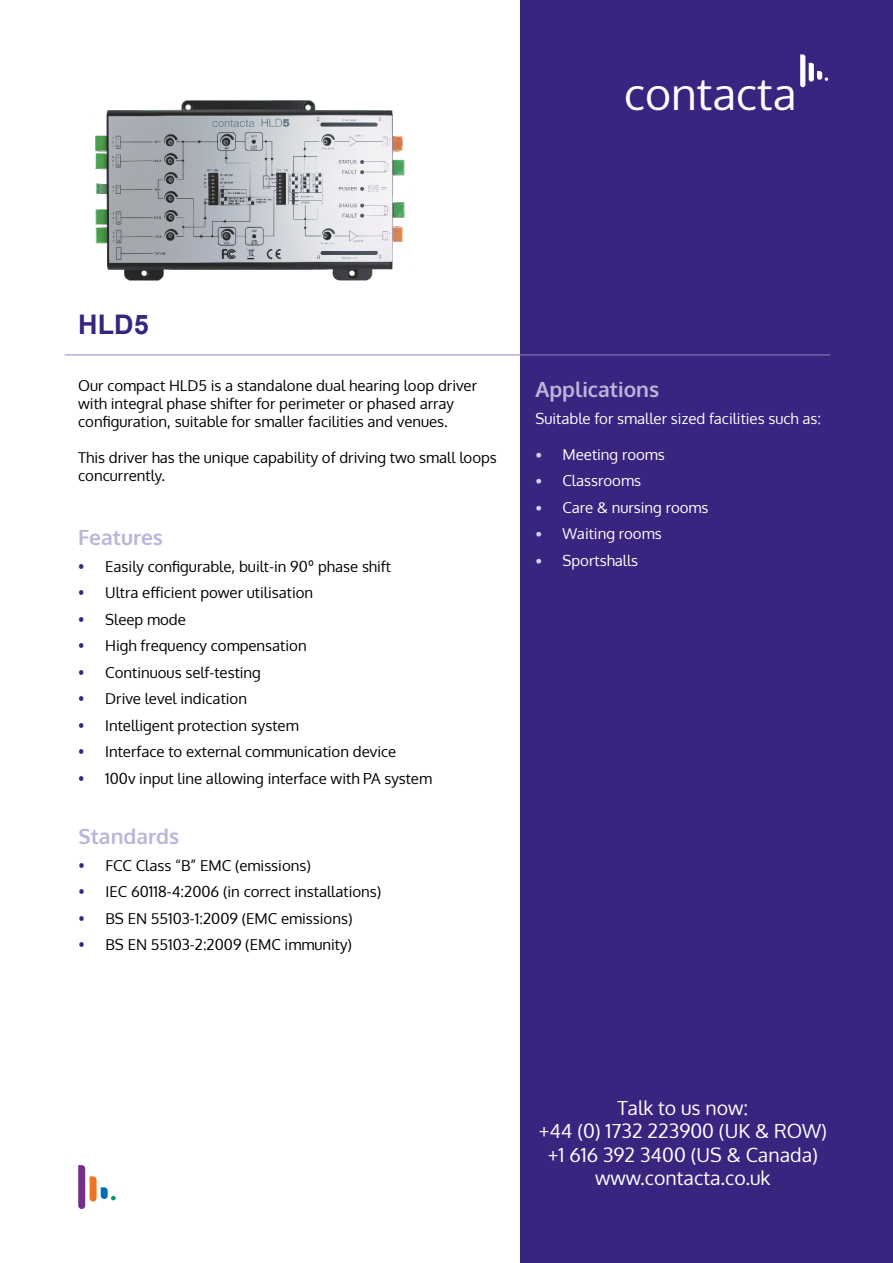
<style>
.page{position:relative;width:893px;height:1263px;background:#fff}
.page>*{position:absolute;margin:0;border:0;box-sizing:border-box;transform-origin:0 0}
.t1{font:44.55px "Oxygen";color:#fff}
.t2{font:700 27px "Arial";color:#372580}
.t3{font:700 21px "Oxygen";color:#bdb4d9}
.t4{font:19.5px/23.4px "Oxygen";color:#fff;text-align:center}
.t5{font:15px/18px "Oxygen";color:#000}
.t6{font:15px "Oxygen";color:#fff}
.s1{color:#372580}
.s2{font-family:"Helvetica Neue";font-weight:300;font-size:13.5px;color:#cbd3ed}
</style>
<div class="page">
<div style="left:521px;top:0;width:372px;height:1263px;background:#372580"></div>
<hr style="left:65px;top:355px;width:765px;height:1px;background:#9384bc">
<svg style="left:800px;top:54px;width:28px;height:33px"></svg>
<img style="left:95px;top:100px;width:314px;height:181px">
<svg style="left:78px;top:1165px;width:38px;height:44px"></svg>
<h1 class="t1" style="left:624px;top:63px;width:174px">contacta</h1>
<h2 class="t2" style="left:78px;top:307px;width:72px">HLD5</h2>
<p class="t5" style="left:78px;top:377px;width:400px">Our compact HLD5 is a standalone dual hearing loop driver with integral phase shifter for perimeter or phased array configuration, suitable for smaller facilities and venues.</p>
<p class="t5" style="left:78px;top:449px;width:420px">This driver has the unique capability of driving two small loops concurrently.</p>
<h3 class="t3" style="left:78px;top:524px;width:86px">Features</h3>
<p class="t5" style="left:78px;top:557px;width:314px"><span class="s1">•</span> Easily configurable, built-in 90º phase shift</p>
<p class="t5" style="left:78px;top:584px;width:237px"><span class="s1">•</span> Ultra efficient power utilisation</p>
<p class="t5" style="left:78px;top:610px;width:109px"><span class="s1">•</span> Sleep mode</p>
<p class="t5" style="left:78px;top:637px;width:230px"><span class="s1">•</span> High frequency compensation</p>
<p class="t5" style="left:78px;top:663px;width:184px"><span class="s1">•</span> Continuous self-testing</p>
<p class="t5" style="left:78px;top:690px;width:170px"><span class="s1">•</span> Drive level indication</p>
<p class="t5" style="left:78px;top:716px;width:222px"><span class="s1">•</span> Intelligent protection system</p>
<p class="t5" style="left:78px;top:743px;width:320px"><span class="s1">•</span> Interface to external communication device</p>
<p class="t5" style="left:78px;top:769px;width:355px"><span class="s1">•</span> 100v input line allowing interface with PA system</p>
<h3 class="t3" style="left:79px;top:824px;width:102px">Standards</h3>
<p class="t5" style="left:79px;top:856px;width:234px"><span class="s1">•</span> FCC Class “B” EMC (emissions)</p>
<p class="t5" style="left:79px;top:883px;width:304px"><span class="s1">•</span> IEC 60118-4:2006 (in correct installations)</p>
<p class="t5" style="left:79px;top:909px;width:275px"><span class="s1">•</span> BS EN 55103-1:2009 (EMC emissions)</p>
<p class="t5" style="left:79px;top:936px;width:275px"><span class="s1">•</span> BS EN 55103-2:2009 (EMC immunity)</p>
<h3 class="t3" style="left:535px;top:376px;width:125px">Applications</h3>
<p class="t6" style="left:535px;top:408px;width:287px">Suitable for smaller sized facilities such as:</p>
<p class="t6" style="left:535px;top:444px;width:131px"><span class="s2">•</span> Meeting rooms</p>
<p class="t6" style="left:535px;top:470px;width:107px"><span class="s2">•</span> Classrooms</p>
<p class="t6" style="left:535px;top:497px;width:175px"><span class="s2">•</span> Care &amp; nursing rooms</p>
<p class="t6" style="left:535px;top:523px;width:128px"><span class="s2">•</span> Waiting rooms</p>
<p class="t6" style="left:535px;top:550px;width:104px"><span class="s2">•</span> Sportshalls</p>
<h3 class="t4" style="left:539px;top:1096px;width:290px">Talk to us now:<br>+44 (0) 1732 223900 (UK &amp; ROW) +1 616 392 3400 (US &amp; Canada) www.contacta.co.uk</h3>
</div>
